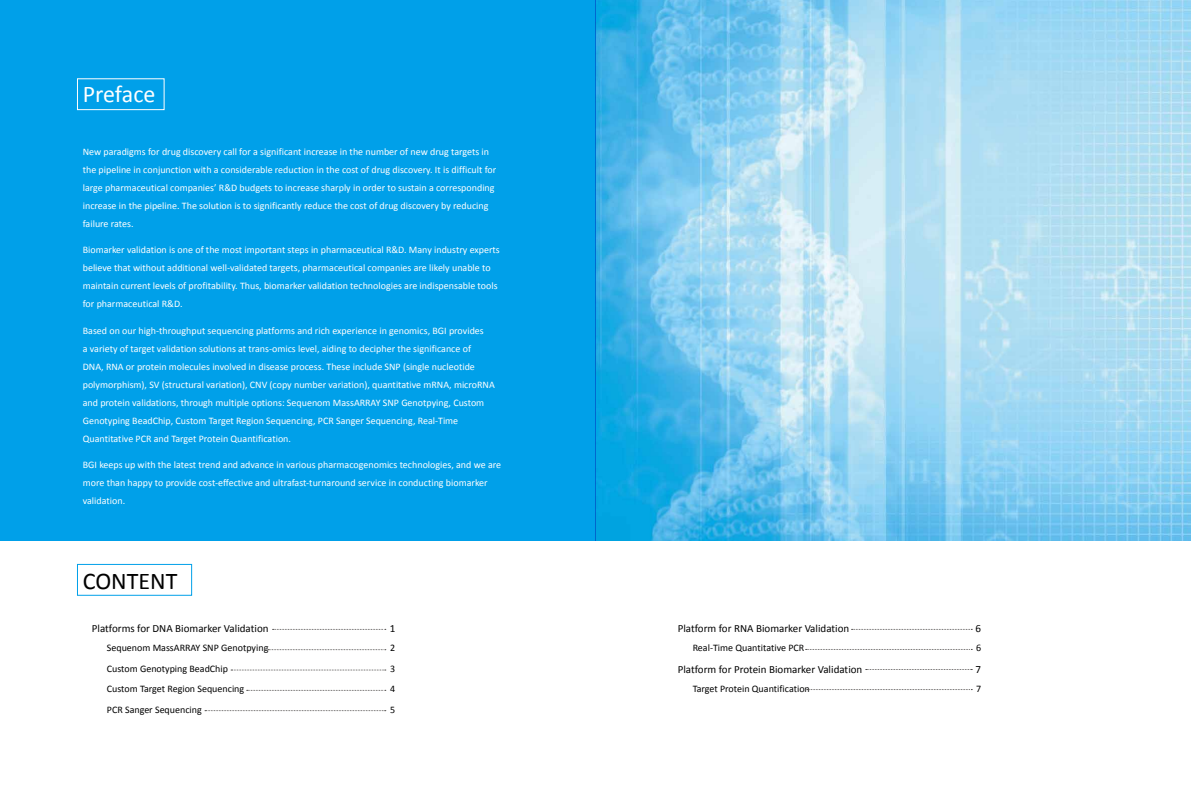
<style>
.page{position:relative;width:1191px;height:808px;background:#fff}
.page>*{position:absolute;margin:0;border:0;box-sizing:border-box;transform-origin:0 0}
.t1{font:24px "Calibri";letter-spacing:-.005em;color:#fff}
.t2{font:24px "Calibri";color:#000}
.t3{font:11px "Calibri";color:#000}
.t4{font:10px/18px "Calibri";color:#fff}
.t5{font:10px "Calibri";color:#000}
</style>
<div class="page">
<img style="left:595px;top:0;width:596px;height:541px">
<div style="left:0;top:0;width:595px;height:541px;background:#00a0e9"></div>
<div style="left:77px;top:79px;width:87px;height:31px;border:1px solid #fff"></div>
<div style="left:77px;top:564px;width:115px;height:31px;border:1px solid #00a0e9"></div>
<svg style="left:272px;top:629px;width:114px;height:1px"></svg>
<svg style="left:268px;top:649px;width:118px;height:1px"></svg>
<svg style="left:231px;top:670px;width:155px;height:1px"></svg>
<svg style="left:247px;top:690px;width:139px;height:1px"></svg>
<svg style="left:851px;top:629px;width:121px;height:1px"></svg>
<svg style="left:805px;top:649px;width:167px;height:1px"></svg>
<svg style="left:865px;top:669px;width:107px;height:1px"></svg>
<svg style="left:806px;top:689px;width:166px;height:1px"></svg>
<svg style="left:205px;top:710px;width:181px;height:1px"></svg>
<h1 class="t1" style="left:83px;top:79px;width:74px">Preface</h1>
<p class="t4" style="left:83px;top:142px;width:415px">New paradigms for drug discovery call for a significant increase in the number of new drug targets in the pipeline in conjunction with a considerable reduction in the cost of drug discovery. It is difficult for large pharmaceutical companies’ R&amp;D budgets to increase sharply in order to sustain a corresponding increase in the pipeline. The solution is to significantly reduce the cost of drug discovery by reducing failure rates.</p>
<p class="t4" style="left:83px;top:240px;width:418px">Biomarker validation is one of the most important steps in pharmaceutical R&amp;D. Many industry experts believe that without additional well-validated targets, pharmaceutical companies are likely unable to maintain current levels of profitability. Thus, biomarker validation technologies are indispensable tools for pharmaceutical R&amp;D.</p>
<p class="t4" style="left:83px;top:321px;width:413px">Based on our high-throughput sequencing platforms and rich experience in genomics, BGI provides<br>a variety of target validation solutions at trans-omics level, aiding to decipher the significance of<br>DNA, RNA or protein molecules involved in disease process. These include SNP (single nucleotide polymorphism), SV (structural variation), CNV (copy number variation), quantitative mRNA, microRNA and protein validations, through multiple options: Sequenom MassARRAY SNP Genotpying, Custom Genotyping BeadChip, Custom Target Region Sequencing, PCR Sanger Sequencing, Real-Time Quantitative PCR and Target Protein Quantification.</p>
<p class="t4" style="left:83px;top:455px;width:420px">BGI keeps up with the latest trend and advance in various pharmacogenomics technologies, and we are more than happy to provide cost-effective and ultrafast-turnaround service in conducting biomarker validation.</p>
<h1 class="t2" style="left:83px;top:566px;width:96px">CONTENT</h1>
<p class="t3" style="left:92px;top:621px;width:178px">Platforms for DNA Biomarker Validation</p>
<p class="t3" style="left:390px;top:621px;width:7px">1</p>
<p class="t5" style="left:107px;top:642px;width:163px">Sequenom MassARRAY SNP Genotpying</p>
<p class="t5" style="left:390px;top:642px;width:7px">2</p>
<p class="t5" style="left:107px;top:662px;width:123px">Custom Genotyping BeadChip</p>
<p class="t5" style="left:390px;top:662px;width:7px">3</p>
<p class="t5" style="left:107px;top:683px;width:139px">Custom Target Region Sequencing</p>
<p class="t5" style="left:390px;top:683px;width:7px">4</p>
<p class="t5" style="left:107px;top:703px;width:96px">PCR Sanger Sequencing</p>
<p class="t5" style="left:390px;top:703px;width:7px">5</p>
<p class="t3" style="left:677px;top:621px;width:173px">Platform for RNA Biomarker Validation</p>
<p class="t3" style="left:975px;top:621px;width:7px">6</p>
<p class="t5" style="left:692px;top:642px;width:113px">Real-Time Quantitative PCR</p>
<p class="t5" style="left:976px;top:642px;width:7px">6</p>
<p class="t3" style="left:677px;top:662px;width:186px">Platform for Protein Biomarker Validation</p>
<p class="t3" style="left:975px;top:662px;width:7px">7</p>
<p class="t5" style="left:692px;top:683px;width:119px">Target Protein Quantification</p>
<p class="t5" style="left:976px;top:683px;width:7px">7</p>
</div>
